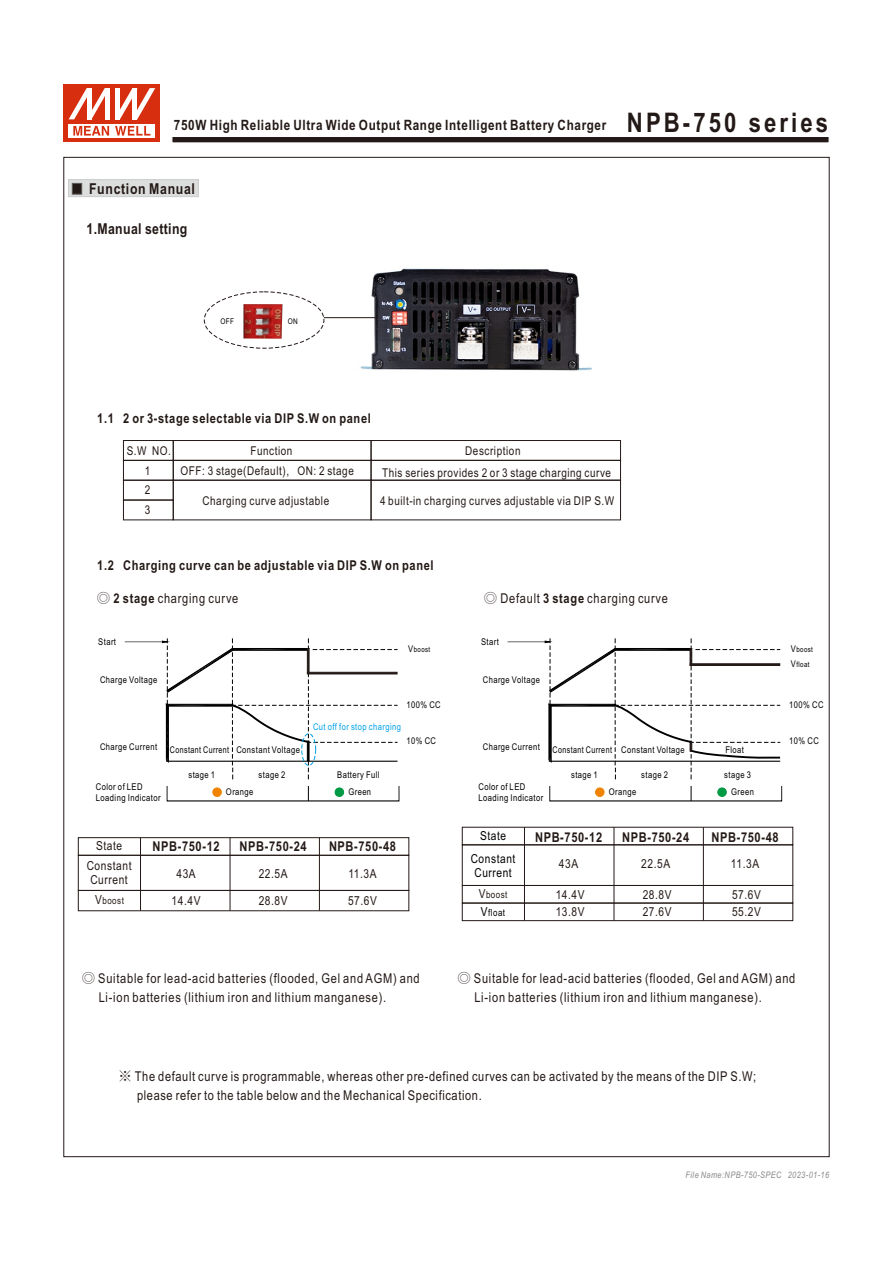
<style>
.page{position:relative;width:893px;height:1263px;background:#fff}
.page>*{position:absolute;margin:0;border:0;box-sizing:border-box;transform-origin:0 0}
.t1{font:700 15px "Arial Narrow";letter-spacing:.025em;color:#231916}
.t2{font:700 15px "Arial Narrow";letter-spacing:.045em;color:#231916}
.t3{font:700 14.25px "Arial Narrow";letter-spacing:.045em;color:#231916}
.t4{font:13.5px "Arial Narrow";letter-spacing:.055em;color:#231916}
.t5{font:700 13.5px "Arial Narrow";letter-spacing:.045em;color:#231916}
.t6{font:12.45px/17.5px "Arial Narrow";letter-spacing:.045em;color:#231916}
.t7{font:12.45px/14.1px "Arial Narrow";letter-spacing:.045em;color:#000}
.t8{font:12.15px/19.8px "Arial Narrow";letter-spacing:.045em;color:#231916}
.t9{font:9.75px/17.5px "Arial Narrow";letter-spacing:.045em;color:#231916}
.t10{font:9.3px/10.6px "Arial Narrow";letter-spacing:.045em;color:#000}
.t11{font:9.3px "Arial Narrow";letter-spacing:.045em;color:#000;scale:.93 1}
.t12{font:9.3px "Arial Narrow";letter-spacing:.045em;color:#00a1e9}
.t13{font:italic 9px "Arial Narrow";letter-spacing:.045em;color:#898989}
.t14{font:7.8px "Arial Narrow";color:#000}
.t15{font:7.5px/14.9px "Arial Narrow";letter-spacing:.045em;color:#000}
.t16{font:6px "Arial Narrow";color:#231916}
.s1{font-size:27px}
.s2{font-family:"Inn Ming";font-weight:500}
.s3{font-weight:700}
.s4{font-size:12.45px}
.s5{font-size:12.45px;color:#000}
.s6{color:#000}
</style>
<div class="page">
<img style="left:327px;top:268px;width:265px;height:103px">
<div style="left:78px;top:837px;width:331px;height:18px;border:1px solid #231916"></div>
<div style="left:78px;top:855px;width:331px;height:36px;border:1px solid #231916"></div>
<hr style="left:140px;top:837px;width:1px;height:74px;background:#231916">
<hr style="left:230px;top:837px;width:1px;height:74px;background:#231916">
<hr style="left:319px;top:837px;width:1px;height:74px;background:#231916">
<div style="left:78px;top:890px;width:331px;height:21px;border:1px solid #231916"></div>
<div style="left:462px;top:827px;width:331px;height:18px;border:1px solid #231916"></div>
<div style="left:462px;top:903px;width:331px;height:18px;border:1px solid #231916"></div>
<hr style="left:524px;top:827px;width:1px;height:93px;background:#231916">
<hr style="left:614px;top:827px;width:1px;height:93px;background:#231916">
<hr style="left:703px;top:827px;width:1px;height:94px;background:#231916">
<div style="left:462px;top:845px;width:331px;height:41px;border:1px solid #231916"></div>
<svg style="left:68px;top:179px;width:131px;height:18px;background:#d1d1d1"></svg>
<hr style="left:125px;top:642px;width:38px;height:1px;background:#000">
<hr style="left:508px;top:642px;width:38px;height:1px;background:#000">
<svg style="left:308px;top:786px;width:1px;height:15px"></svg>
<svg style="left:691px;top:786px;width:1px;height:15px"></svg>
<svg style="left:545px;top:638px;width:236px;height:141px"></svg>
<div style="left:213px;top:788px;width:9px;height:9px;background:#f08300;border:1px solid #f08300;border-radius:50%"></div>
<div style="left:595px;top:788px;width:9px;height:9px;background:#f08300;border:1px solid #f08300;border-radius:50%"></div>
<div style="left:335px;top:788px;width:9px;height:9px;background:#094;border:1px solid #094;border-radius:50%"></div>
<div style="left:718px;top:788px;width:8px;height:9px;background:#094;border:1px solid #094;border-radius:50%"></div>
<div style="left:123px;top:480px;width:51px;height:20px;border:1px solid #231916"></div>
<div style="left:173px;top:480px;width:198px;height:40px;border:1px solid #231916"></div>
<div style="left:123px;top:500px;width:51px;height:20px;border:1px solid #231916"></div>
<div style="left:204px;top:292px;width:120px;height:56px;border:1px dashed #231916;border-radius:50%"></div>
<svg style="left:162px;top:638px;width:236px;height:141px"></svg>
<div style="left:371px;top:480px;width:250px;height:40px;border:1px solid #231916"></div>
<img style="left:243px;top:304px;width:39px;height:35px">
<hr style="left:324px;top:317px;width:54px;height:1px;background:#231916">
<div style="left:123px;top:440px;width:51px;height:21px;border:1px solid #231916"></div>
<div style="left:173px;top:440px;width:198px;height:21px;border:1px solid #231916"></div>
<div style="left:371px;top:440px;width:250px;height:21px;border:1px solid #231916"></div>
<svg style="left:172px;top:137px;width:657px;height:6px;background:#3b322f"></svg>
<div style="left:64px;top:84px;width:96px;height:58px;background:#d62e0f"></div>
<svg style="left:69px;top:124px;width:86px;height:13px"></svg>
<svg style="left:115px;top:126px;width:35px;height:10px"></svg>
<svg style="left:73px;top:126px;width:36px;height:10px"></svg>
<svg style="left:69px;top:88px;width:86px;height:31px"></svg>
<p class="t3" style="left:174px;top:120px;width:656px">750W High Reliable Ultra Wide Output Range Intelligent Battery Charger <span class="s1">NPB-750 series</span></p>
<p class="t2" style="left:89px;top:183px;width:107px">Function Manual</p>
<p class="t1" style="left:87px;top:223px;width:102px">1.Manual setting</p>
<p class="t14" style="left:220px;top:319px;width:15px">OFF</p>
<p class="t14" style="left:288px;top:318px;width:12px">ON</p>
<p class="t16" style="left:388px;top:356px;width:15px">CN71</p>
<p class="t5" style="left:97px;top:413px;width:275px">1.1 2 or 3-stage selectable via DIP S.W on panel</p>
<p class="t8" style="left:127px;top:442px;width:46px">S.W NO.</p>
<p class="t8" style="left:250px;top:442px;width:44px">Function</p>
<p class="t8" style="left:465px;top:442px;width:57px">Description</p>
<p class="t8" style="left:145px;top:462px;width:7px">1</p>
<p class="t8" style="left:181px;top:462px;width:175px">OFF: 3 stage(Default), ON: 2 stage</p>
<p class="t8" style="left:145px;top:481px;width:7px">2<br>3</p>
<p class="t8" style="left:202px;top:492px;width:128px">Charging curve adjustable</p>
<p class="t8" style="left:382px;top:463px;width:230px">This series provides 2 or 3 stage charging curve</p>
<p class="t8" style="left:380px;top:492px;width:236px">4 built-in charging curves adjustable via DIP S.W</p>
<p class="t5" style="left:97px;top:560px;width:338px">1.2 Charging curve can be adjustable via DIP S.W on panel</p>
<p class="t4" style="left:97px;top:593px;width:143px"><span class="s2">◎</span> <span class="s3">2 stage</span> charging curve</p>
<p class="t4" style="left:484px;top:593px;width:186px"><span class="s2">◎</span> Default <span class="s3">3 stage</span> charging curve</p>
<p class="t10" style="left:98px;top:637px;width:19px">Start</p>
<p class="t10" style="left:481px;top:637px;width:19px">Start</p>
<p class="t10" style="left:100px;top:675px;width:59px">Charge Voltage</p>
<p class="t10" style="left:483px;top:675px;width:59px">Charge Voltage</p>
<p class="t10" style="left:406px;top:700px;width:36px">100% CC</p>
<p class="t10" style="left:789px;top:700px;width:36px">100% CC</p>
<p class="t10" style="left:406px;top:736px;width:31px">10% CC</p>
<p class="t10" style="left:789px;top:736px;width:31px">10% CC</p>
<p class="t10" style="left:408px;top:644px;width:7px">V</p>
<p class="t10" style="left:791px;top:642px;width:7px;line-height:14.9px">V<br>V</p>
<p class="t15" style="left:414px;top:642px;width:18px">boost</p>
<p class="t15" style="left:796px;top:642px;width:18px">boost float</p>
<p class="t12" style="left:313px;top:723px;width:90px">Cut off for stop charging</p>
<p class="t10" style="left:100px;top:742px;width:59px">Charge Current</p>
<p class="t10" style="left:483px;top:742px;width:59px">Charge Current</p>
<p class="t11" style="left:170px;top:746px;width:65px">Constant Current</p>
<p class="t11" style="left:553px;top:746px;width:65px">Constant Current</p>
<p class="t10" style="left:188px;top:770px;width:28px">stage 1</p>
<p class="t10" style="left:259px;top:770px;width:28px">stage 2</p>
<p class="t10" style="left:337px;top:770px;width:44px">Battery Full</p>
<p class="t10" style="left:571px;top:770px;width:28px">stage 1</p>
<p class="t10" style="left:641px;top:770px;width:28px">stage 2</p>
<p class="t10" style="left:236px;top:745px;width:65px">Constant Voltage</p>
<p class="t10" style="left:621px;top:745px;width:65px">Constant Voltage</p>
<p class="t10" style="left:725px;top:745px;width:20px">Float</p>
<p class="t10" style="left:724px;top:770px;width:28px">stage 3</p>
<p class="t10" style="left:96px;top:782px;width:66px">Color of LED<br>Loading Indicator</p>
<p class="t10" style="left:478px;top:782px;width:66px">Color of LED<br>Loading Indicator</p>
<p class="t10" style="left:226px;top:788px;width:29px">Orange</p>
<p class="t10" style="left:348px;top:788px;width:24px">Green</p>
<p class="t10" style="left:609px;top:788px;width:29px">Orange</p>
<p class="t10" style="left:731px;top:788px;width:24px">Green</p>
<p class="t6" style="left:87px;top:837px;width:46px;line-height:19.6px;text-align:center">State<br>Constant</p>
<p class="t6" style="left:90px;top:872px;width:39px">Current</p>
<p class="t9" style="left:95px;top:893px;width:30px"><span class="s4">V</span>boost</p>
<p class="t5" style="left:153px;top:841px;width:69px">NPB-750-12</p>
<p class="t5" style="left:240px;top:841px;width:69px">NPB-750-24</p>
<p class="t5" style="left:329px;top:841px;width:69px">NPB-750-48</p>
<p class="t6" style="left:176px;top:866px;width:21px">43A</p>
<p class="t6" style="left:259px;top:866px;width:30px">22.5A</p>
<p class="t6" style="left:348px;top:866px;width:30px">11.3A</p>
<p class="t6" style="left:172px;top:893px;width:30px">14.4V</p>
<p class="t6" style="left:259px;top:893px;width:30px">28.8V</p>
<p class="t6" style="left:348px;top:893px;width:30px">57.6V</p>
<p class="t7" style="left:480px;top:830px;width:27px">State</p>
<p class="t7" style="left:471px;top:852px;width:46px">Constant<br>Current</p>
<p class="t5" style="left:535px;top:832px;width:69px">NPB-750-12</p>
<p class="t5" style="left:622px;top:832px;width:69px">NPB-750-24</p>
<p class="t5" style="left:711px;top:832px;width:69px">NPB-750-48</p>
<p class="t6" style="left:559px;top:856px;width:21px">43A</p>
<p class="t6" style="left:641px;top:856px;width:30px">22.5A</p>
<p class="t6" style="left:731px;top:856px;width:30px">11.3A</p>
<p class="t9" style="left:479px;top:887px;width:30px"><span class="s4">V</span>boost<br><span class="s5">V</span><span class="s6">float</span></p>
<p class="t6" style="left:556px;top:887px;width:30px">14.4V<br>13.8V</p>
<p class="t6" style="left:643px;top:887px;width:30px">28.8V<br>27.6V</p>
<p class="t6" style="left:732px;top:887px;width:30px">57.6V<br>55.2V</p>
<p class="t4" style="left:82px;top:973px;width:340px"><span class="s2">◎</span> Suitable for lead-acid batteries (flooded, Gel and AGM) and</p>
<p class="t4" style="left:457px;top:973px;width:340px"><span class="s2">◎</span> Suitable for lead-acid batteries (flooded, Gel and AGM) and</p>
<p class="t4" style="left:99px;top:992px;width:289px">Li-ion batteries (lithium iron and lithium manganese).</p>
<p class="t4" style="left:474px;top:992px;width:289px">Li-ion batteries (lithium iron and lithium manganese).</p>
<p class="t4" style="left:118px;top:1071px;width:639px"><span class="s2">※</span> The default curve is programmable, whereas other pre-defined curves can be activated by the means of the DIP S.W;</p>
<p class="t4" style="left:137px;top:1090px;width:346px">please refer to the table below and the Mechanical Specification.</p>
<p class="t13" style="left:686px;top:1171px;width:145px">File Name:NPB-750-SPEC 2023-01-16</p>
</div>
